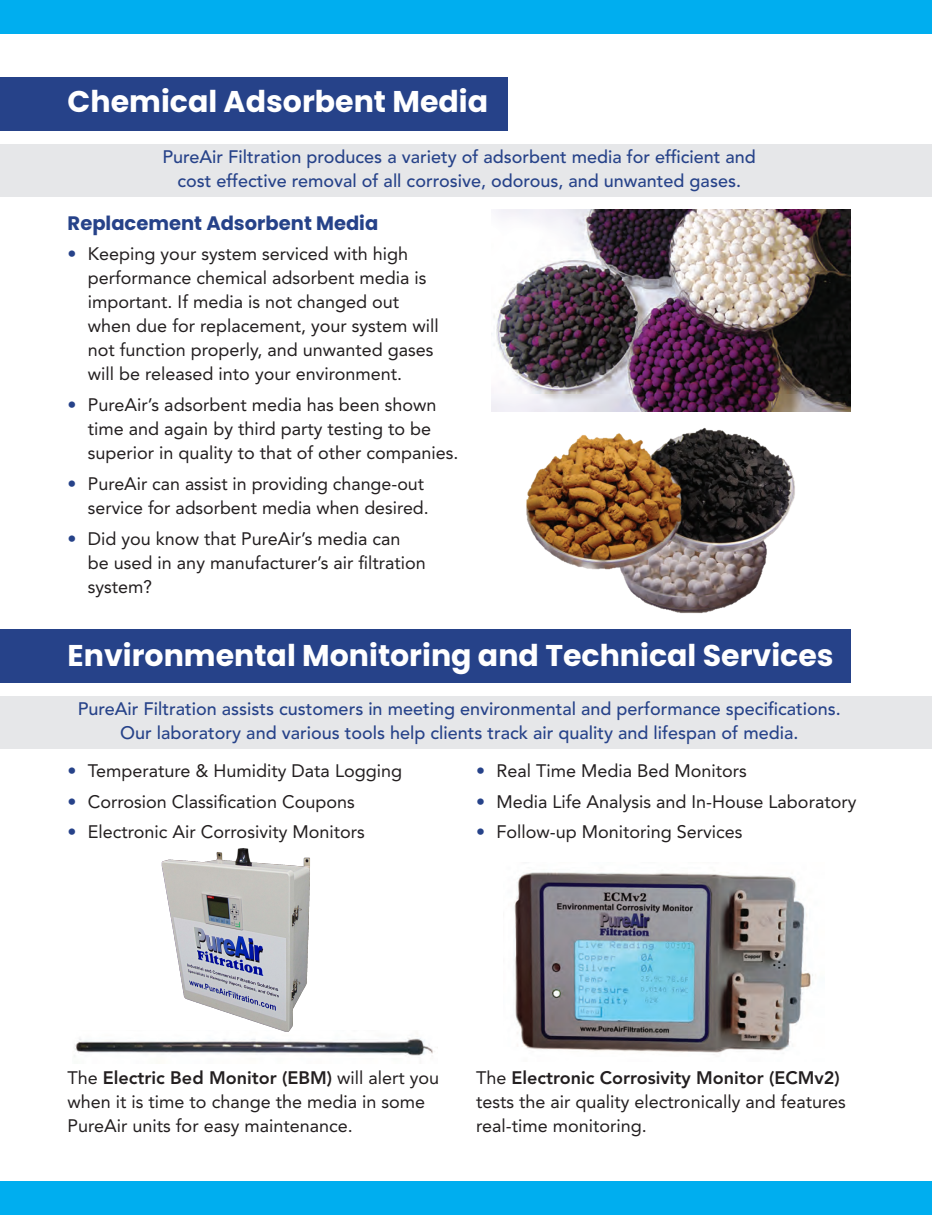
<style>
.page{position:relative;width:932px;height:1215px;background:#fff}
.page>*{position:absolute;margin:0;border:0;box-sizing:border-box;transform-origin:0 0}
.t1{font:700 30px "Poppins";color:#fff}
.t2{font:700 19.5px "Poppins";color:#264289}
.t3{font:18px/24px "Avenir LT Std";color:#231f20}
.t4{font:500 18px/24px "Avenir LT Std";color:#264289;text-align:center}
.s1{color:#264289}
.s2{font-weight:800}
</style>
<div class="page">
<div style="left:0;top:144px;width:932px;height:52px;background:#e6e7e9"></div>
<div style="left:0;top:696px;width:932px;height:52px;background:#e6e7e9"></div>
<div style="left:0;top:77px;width:508px;height:54px;background:#264289"></div>
<div style="left:0;top:629px;width:850px;height:54px;background:#264289"></div>
<img style="left:491px;top:209px;width:359px;height:202px">
<img style="left:74px;top:1038px;width:359px;height:19px">
<div style="left:0;top:0;width:932px;height:34px;background:#00aeef"></div>
<div style="left:0;top:1181px;width:932px;height:34px;background:#00aeef"></div>
<img style="left:514px;top:872px;width:299px;height:183px">
<img style="left:526px;top:427px;width:269px;height:187px">
<img style="left:103px;top:848px;width:330px;height:199px">
<p class="t1" style="left:68px;top:85px;width:422px">Chemical Adsorbent Media</p>
<p class="t4" style="left:162px;top:145px;width:595px">PureAir Filtration produces a variety of adsorbent media for efficient and cost effective removal of all corrosive, odorous, and unwanted gases.</p>
<p class="t2" style="left:68px;top:211px;width:312px">Replacement Adsorbent Media</p>
<p class="t3" style="left:88px;top:242px;width:352px;text-indent:-20px"><span class="s1">•</span> Keeping your system serviced with high performance chemical adsorbent media is important. If media is not changed out when due for replacement, your system will not function properly, and unwanted gases will be released into your environment.</p>
<p class="t3" style="left:88px;top:393px;width:372px;text-indent:-20px"><span class="s1">•</span> PureAir’s adsorbent media has been shown time and again by third party testing to be superior in quality to that of other companies.</p>
<p class="t3" style="left:68px;top:472px;width:362px;text-align:right"><span class="s1">•</span> PureAir can assist in providing change-out service for adsorbent media when desired.</p>
<p class="t3" style="left:88px;top:526px;width:339px;text-indent:-20px"><span class="s1">•</span> Did you know that PureAir’s media can be used in any manufacturer’s air filtration system?</p>
<p class="t1" style="left:68px;top:638px;width:767px">Environmental Monitoring and Technical Services</p>
<p class="t4" style="left:78px;top:697px;width:764px">PureAir Filtration assists customers in meeting environmental and performance specifications.<br>Our laboratory and various tools help clients track air quality and lifespan of media.</p>
<p class="t3" style="left:68px;top:759px;width:336px"><span class="s1">•</span> Temperature &amp; Humidity Data Logging</p>
<p class="t3" style="left:68px;top:790px;width:289px"><span class="s1">•</span> Corrosion Classification Coupons</p>
<p class="t3" style="left:68px;top:820px;width:299px"><span class="s1">•</span> Electronic Air Corrosivity Monitors</p>
<p class="t3" style="left:476px;top:759px;width:272px"><span class="s1">•</span> Real Time Media Bed Monitors</p>
<p class="t3" style="left:476px;top:790px;width:382px"><span class="s1">•</span> Media Life Analysis and In-House Laboratory</p>
<p class="t3" style="left:476px;top:820px;width:268px"><span class="s1">•</span> Follow-up Monitoring Services</p>
<p class="t3" style="left:68px;top:1066px;width:373px">The <span class="s2">Electric Bed Monitor (EBM)</span> will alert you when it is time to change the media in some<br>PureAir units for easy maintenance.</p>
<p class="t3" style="left:476px;top:1066px;width:371px">The <span class="s2">Electronic Corrosivity Monitor (ECMv2) </span>tests the air quality electronically and features real-time monitoring.</p>
</div>
